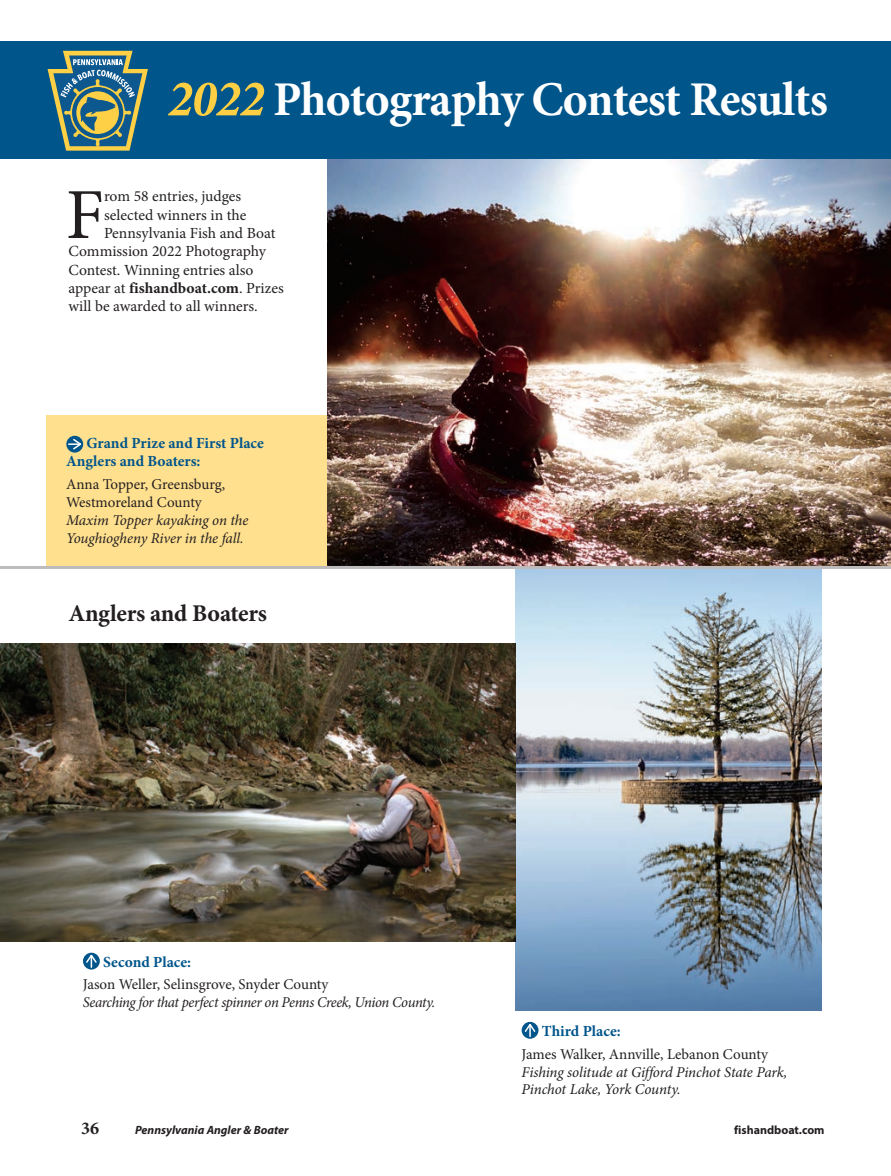
<style>
.page{position:relative;width:891px;height:1176px;background:#fff}
.page>*{position:absolute;margin:0;border:0;box-sizing:border-box;transform-origin:0 0}
.Magazine_body_text{font:71.7px "Minion Pro";color:#231f20}
.Magazine_body_text-2{font:700 48.45px "Minion Pro";letter-spacing:-.02em;color:#fff}
.new_body_text{font:700 24px "Minion Pro";letter-spacing:-.01em;color:#231f20}
.t1{font:700 18px "Minion Pro";color:#231f20}
.Magazine_body_text-3{font:15.45px "Minion Pro";color:#231f20}
.t2{font:700 15.45px/18px "Minion Pro";color:#00558b}
.t3{font:italic 15px/17.7px "Minion Pro";letter-spacing:-.015em;color:#231f20}
.Magazine_body_text-4{font:15px/18px "Minion Pro";letter-spacing:-.005em;color:#231f20}
.t4{font:italic 700 12px "Myriad Pro";color:#231f20}
.t5{font:700 12px "Myriad Pro";color:#231f20}
.s1{font-style:italic;font-size:51.45px;color:#ffcf43}
.s2{font-weight:700}
</style>
<div class="page">
<div style="left:46px;top:415px;width:289px;height:150px;background:#ffe08f"></div>
<img style="left:515px;top:569px;width:306px;height:441px">
<img style="left:327px;top:159px;width:564px;height:407px">
<div style="left:0;top:41px;width:891px;height:118px;background:#00558b"></div>
<svg style="left:48px;top:51px;width:100px;height:100px"></svg>
<img style="left:0;top:643px;width:515px;height:298px">
<svg style="left:83px;top:952px;width:17px;height:17px"></svg>
<svg style="left:85px;top:953px;width:13px;height:13px"></svg>
<svg style="left:66px;top:435px;width:17px;height:17px"></svg>
<svg style="left:69px;top:437px;width:13px;height:13px"></svg>
<svg style="left:522px;top:1021px;width:16px;height:17px"></svg>
<svg style="left:523px;top:1022px;width:14px;height:14px"></svg>
<hr style="left:0;top:566px;width:891px;height:3px;background:#bdbbbb">
<p class="Magazine_body_text-2" style="left:168px;top:66px;width:662px"><span class="s1">2022</span> Photography Contest Results</p>
<p class="Magazine_body_text" style="left:66px;top:167px;width:40px">F</p>
<p class="Magazine_body_text-3" style="left:104px;top:186px;width:139px">rom 58 entries, judges</p>
<p class="Magazine_body_text-3" style="left:104px;top:204px;width:144px">selected winners in the</p>
<p class="Magazine_body_text-3" style="left:104px;top:223px;width:173px">Pennsylvania Fish and Boat</p>
<p class="Magazine_body_text-3" style="left:69px;top:241px;width:199px">Commission 2022 Photography</p>
<p class="Magazine_body_text-3" style="left:69px;top:259px;width:186px">Contest. Winning entries also</p>
<p class="Magazine_body_text-3" style="left:69px;top:277px;width:217px">appear at <span class="s2">fishandboat.com</span>. Prizes</p>
<p class="Magazine_body_text-3" style="left:69px;top:296px;width:191px">will be awarded to all winners.</p>
<p class="t2" style="left:66px;top:434px;width:199px;text-indent:20px">Grand Prize and First Place<br>Anglers and Boaters:</p>
<p class="Magazine_body_text-4" style="left:66px;top:475px;width:161px">Anna Topper, Greensburg,<br>Westmoreland County</p>
<p class="t3" style="left:66px;top:511px;width:184px">Maxim Topper kayaking on the<br>Youghiogheny River in the fall.</p>
<p class="new_body_text" style="left:69px;top:596px;width:200px">Anglers and Boaters</p>
<p class="t2" style="left:103px;top:952px;width:89px">Second Place:</p>
<p class="Magazine_body_text-4" style="left:83px;top:975px;width:247px">Jason Weller, Selinsgrove, Snyder County</p>
<p class="t3" style="left:83px;top:993px;width:354px">Searching for that perfect spinner on Penns Creek, Union County.</p>
<p class="t2" style="left:542px;top:1021px;width:80px">Third Place:</p>
<p class="Magazine_body_text-4" style="left:522px;top:1044px;width:248px">James Walker, Annville, Lebanon County</p>
<p class="t3" style="left:522px;top:1062px;width:267px">Fishing solitude at Gifford Pinchot State Park,<br>Pinchot Lake, York County.</p>
<p class="t1" style="left:81px;top:1115px;width:19px">36</p>
<p class="t4" style="left:135px;top:1121px;width:155px">Pennsylvania Angler &amp; Boater</p>
<p class="t5" style="left:734px;top:1121px;width:92px">fishandboat.com</p>
</div>
